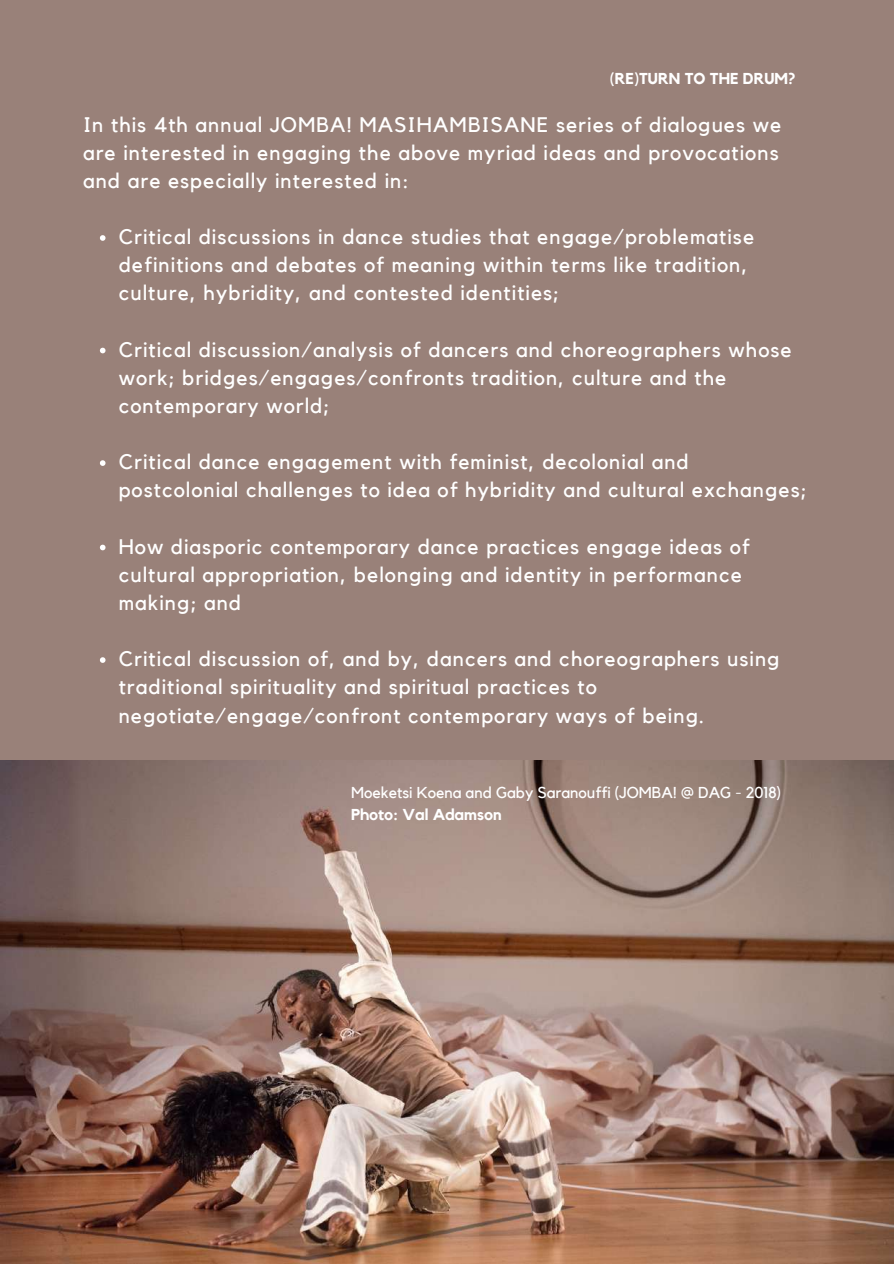
<style>
.page{position:relative;width:894px;height:1264px;background:#fff}
.page>*{position:absolute;margin:0;border:0;box-sizing:border-box;transform-origin:0 0}
.t1{font:21px/28.2px "Kollektif";letter-spacing:.05em;color:#fff}
.t2{font:15.75px "Kollektif";color:#fff}
.t3{font:700 15.75px "Kollektif";color:#fff}
</style>
<div class="page">
<div style="left:0;top:0;width:893px;height:1263px;background:#998179"></div>
<img style="left:0;top:760px;width:892px;height:503px">
<svg style="left:100px;top:235px;width:5px;height:6px"></svg>
<svg style="left:100px;top:348px;width:5px;height:5px"></svg>
<svg style="left:100px;top:460px;width:5px;height:6px"></svg>
<svg style="left:100px;top:544px;width:5px;height:6px"></svg>
<svg style="left:100px;top:657px;width:5px;height:6px"></svg>
<p class="t3" style="left:609px;top:71px;width:187px">(RE)TURN TO THE DRUM?</p>
<p class="t1" style="left:83px;top:111px;width:699px">In this 4th annual JOMBA! MASIHAMBISANE series of dialogues we are interested in engaging the above myriad ideas and provocations and are especially interested in:</p>
<p class="t1" style="left:119px;top:223px;width:636px">Critical discussions in dance studies that engage/problematise definitions and debates of meaning within terms like tradition, culture, hybridity, and contested identities;</p>
<p class="t1" style="left:119px;top:336px;width:674px">Critical discussion/analysis of dancers and choreographers whose work; bridges/engages/confronts tradition, culture and the contemporary world;</p>
<p class="t1" style="left:119px;top:448px;width:689px">Critical dance engagement with feminist, decolonial and postcolonial challenges to idea of hybridity and cultural exchanges;</p>
<p class="t1" style="left:119px;top:533px;width:632px">How diasporic contemporary dance practices engage ideas of cultural appropriation, belonging and identity in performance making; and</p>
<p class="t1" style="left:119px;top:645px;width:662px">Critical discussion of, and by, dancers and choreographers using traditional spirituality and spiritual practices to negotiate/engage/confront contemporary ways of being.</p>
<p class="t2" style="left:351px;top:785px;width:431px">Moeketsi Koena and Gaby Saranouffi (JOMBA! @ DAG - 2018)</p>
<p class="t3" style="left:351px;top:807px;width:152px">Photo: Val Adamson</p>
</div>
